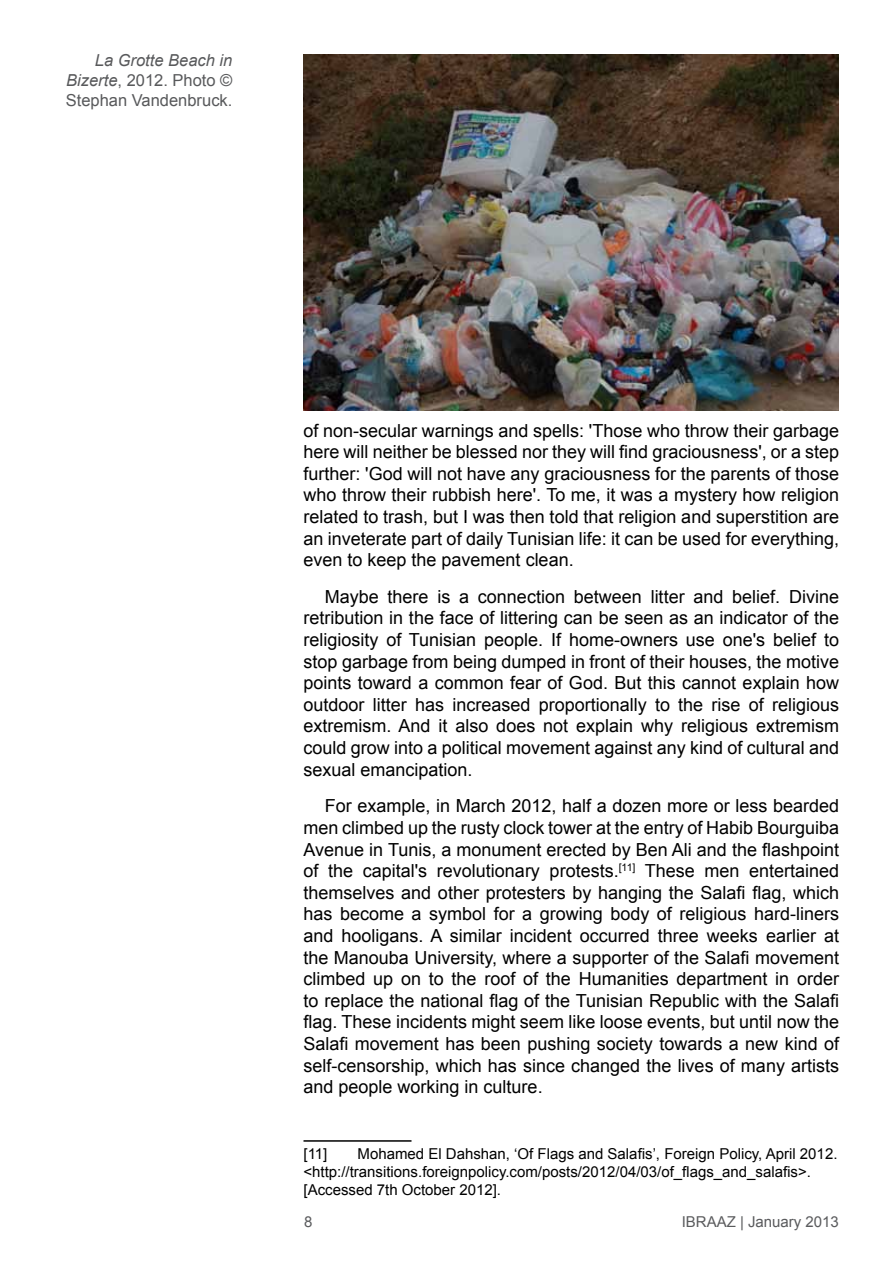
<style>
.page{position:relative;width:893px;height:1263px;background:#fff}
.page>*{position:absolute;margin:0;border:0;box-sizing:border-box;transform-origin:0 0}
.t1{font:18px/21.6px "Arial";color:#000;text-align:justify}
.t2{font:16.5px/19.8px "Arial";color:#58595b;text-align:justify}
.t3{font:15px/18px "Arial";color:#000}
.t4{font:15px "Arial";color:#5a5b5d}
.s1{font-style:italic}
</style>
<div class="page">
<hr style="left:303px;top:1140px;width:108px;height:2px;background:#000">
<img style="left:304px;top:54px;width:534px;height:356px">
<p class="t2" style="left:66px;top:50px;width:168px;text-indent:29px"><span class="s1">La Grotte Beach in Bizerte</span>, 2012. Photo © Stephan Vandenbruck.</p>
<p class="t1" style="left:303px;top:420px;width:537px">of non-secular warnings and spells: 'Those who throw their garbage here will neither be blessed nor they will find graciousness', or a step further: 'God will not have any graciousness for the parents of those who throw their rubbish here'. To me, it was a mystery how religion related to trash, but I was then told that religion and superstition are an inveterate part of daily Tunisian life: it can be used for everything, even to keep the pavement clean.</p>
<p class="t1" style="left:303px;top:586px;width:537px;text-indent:21px">Maybe there is a connection between litter and belief. Divine retribution in the face of littering can be seen as an indicator of the religiosity of Tunisian people. If home-owners use one's belief to stop garbage from being dumped in front of their houses, the motive points toward a common fear of God. But this cannot explain how outdoor litter has increased proportionally to the rise of religious extremism. And it also does not explain why religious extremism could grow into a political movement against any kind of cultural and sexual emancipation.</p>
<p class="t1" style="left:303px;top:795px;width:537px;text-indent:21px">For example, in March 2012, half a dozen more or less bearded men climbed up the rusty clock tower at the entry of Habib Bourguiba Avenue in Tunis, a monument erected by Ben Ali and the flashpoint of the capital's revolutionary protests.<sup>[11]</sup> These men entertained themselves and other protesters by hanging the Salafi flag, which has become a symbol for a growing body of religious hard-liners and hooligans. A similar incident occurred three weeks earlier at the Manouba University, where a supporter of the Salafi movement climbed up on to the roof of the Humanities department in order to replace the national flag of the Tunisian Republic with the Salafi flag. These incidents might seem like loose events, but until now the Salafi movement has been pushing society towards a new kind of self-censorship, which has since changed the lives of many artists and people working in culture.</p>
<p class="t3" style="left:303px;top:1145px;width:535px;text-indent:54px">Mohamed El Dahshan, ‘Of Flags and Salafis’, Foreign Policy, April 2012. &lt;http://transitions.foreignpolicy.com/posts/2012/04/03/of_flags_and_salafis&gt;. [Accessed 7th October 2012].</p>
<p class="t3" style="left:303px;top:1145px;width:25px">[11]</p>
<p class="t4" style="left:304px;top:1212px;width:10px">8</p>
<p class="t4" style="left:682px;top:1212px;width:159px">IBRAAZ | January 2013</p>
</div>
